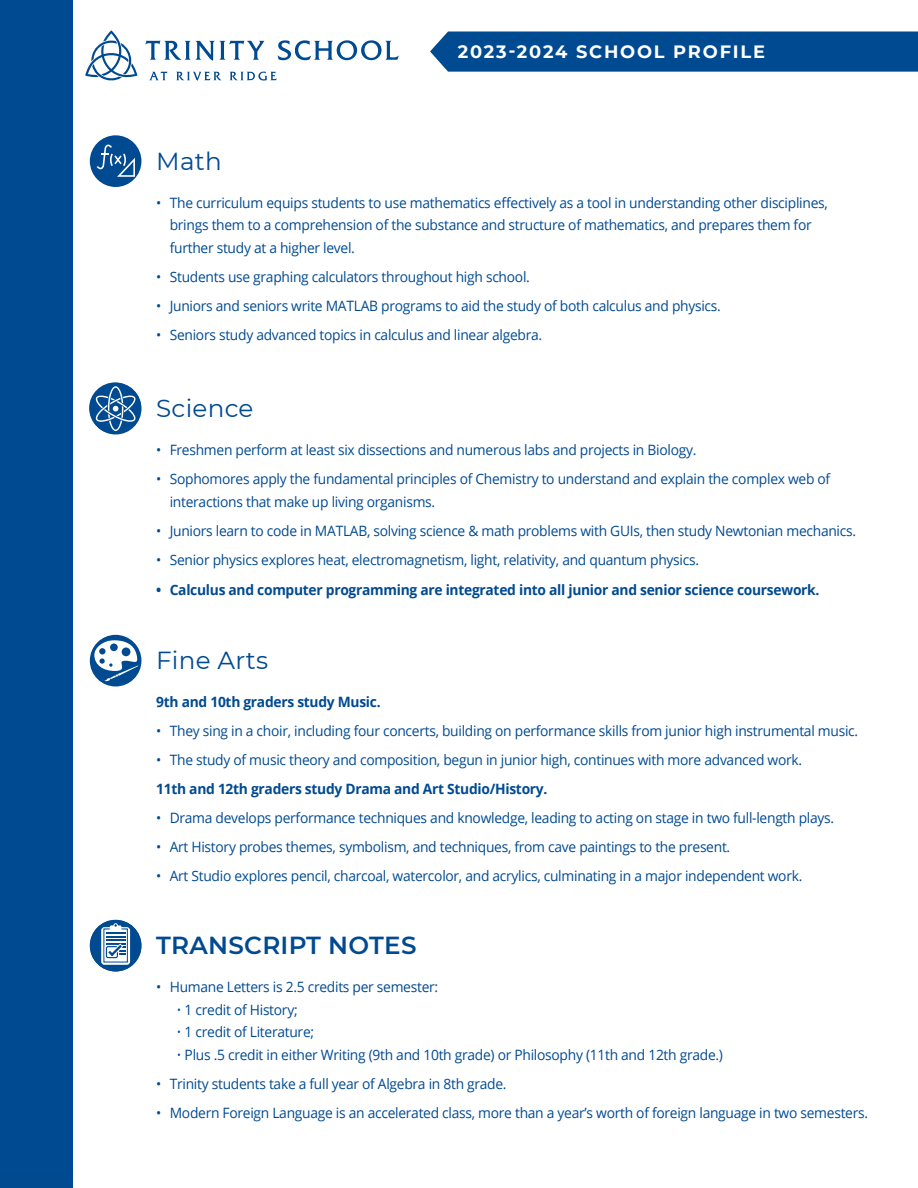
<style>
.page{position:relative;width:918px;height:1188px;background:#fff}
.page>*{position:absolute;margin:0;border:0;box-sizing:border-box;transform-origin:0 0}
.t1{font:24.6px "Montserrat";letter-spacing:.01em;color:#004a91}
.t2{font:600 24.6px "Montserrat";letter-spacing:.01em;color:#004a91}
.t3{font:700 17.85px "Montserrat";letter-spacing:.1em;color:#fff}
.t4{font:14.25px/22.5px "Open Sans";letter-spacing:-.02em;color:#004a91}
.t5{font:700 14.25px "Open Sans";letter-spacing:-.02em;color:#004a91}
.s1{font-weight:300}
</style>
<div class="page">
<div style="left:0;top:0;width:72px;height:1188px;background:#004a91"></div>
<div style="left:430px;top:31px;width:488px;height:41px;background:#004a91"></div>
<svg style="left:85px;top:30px;width:52px;height:51px"></svg>
<svg style="left:145px;top:41px;width:119px;height:20px"></svg>
<svg style="left:278px;top:40px;width:121px;height:20px"></svg>
<svg style="left:149px;top:72px;width:18px;height:8px"></svg>
<svg style="left:176px;top:72px;width:46px;height:9px"></svg>
<svg style="left:230px;top:72px;width:47px;height:9px"></svg>
<div style="left:90px;top:135px;width:51px;height:52px;background:#004a91;border-radius:50%"></div>
<svg style="left:97px;top:144px;width:38px;height:33px"></svg>
<div style="left:90px;top:383px;width:51px;height:51px;background:#004a91;border-radius:50%"></div>
<svg style="left:95px;top:386px;width:41px;height:45px"></svg>
<div style="left:90px;top:635px;width:51px;height:51px;background:#004a91;border-radius:50%"></div>
<svg style="left:94px;top:640px;width:47px;height:42px"></svg>
<div style="left:90px;top:920px;width:51px;height:51px;background:#004a91;border-radius:50%"></div>
<div style="left:90px;top:920px;width:51px;height:51px;border:2px solid #004a91;border-radius:50%"></div>
<div style="left:101px;top:927px;width:29px;height:38px;border:2px solid #fff;border-radius:2px"></div>
<svg style="left:104px;top:929px;width:24px;height:33px"></svg>
<svg style="left:105px;top:945px;width:14px;height:14px"></svg>
<div style="left:106px;top:946px;width:12px;height:12px;border:1px solid #004a91;border-radius:2px"></div>
<svg style="left:106px;top:923px;width:19px;height:34px"></svg>
<div style="left:0;top:1178px;width:918px;height:10px;background:#fff"></div>
<h1 class="t1" style="left:156px;top:144px;width:67px">Math</h1>
<p class="t3" style="left:458px;top:39px;width:309px">2023-2024 SCHOOL PROFILE</p>
<p class="t4" style="left:170px;top:191px;width:660px;text-indent:-14px">• The curriculum equips students to use mathematics effectively as a tool in understanding other disciplines, brings them to a comprehension of the substance and structure of mathematics, and prepares them for further study at a higher level.</p>
<p class="t4" style="left:156px;top:265px;width:375px">• Students use graphing calculators throughout high school.</p>
<p class="t4" style="left:156px;top:294px;width:566px">• Juniors and seniors write MATLAB programs to aid the study of both calculus and physics.</p>
<p class="t4" style="left:156px;top:324px;width:387px">• Seniors study advanced topics in calculus and linear algebra.</p>
<h1 class="t1" style="left:156px;top:392px;width:99px">Science</h1>
<p class="t4" style="left:156px;top:438px;width:542px">• Freshmen perform at least six dissections and numerous labs and projects in Biology.</p>
<p class="t4" style="left:170px;top:468px;width:662px;text-indent:-14px">• Sophomores apply the fundamental principles of Chemistry to understand and explain the complex web of interactions that make up living organisms.</p>
<p class="t4" style="left:156px;top:519px;width:701px">• Juniors learn to code in MATLAB, solving science &amp; math problems with GUIs, then study Newtonian mechanics.</p>
<p class="t4" style="left:156px;top:549px;width:544px">• Senior physics explores heat, electromagnetism, light, relativity, and quantum physics.</p>
<p class="t5" style="left:156px;top:579px;width:665px">• Calculus and computer programming are integrated into all junior and senior science coursework.</p>
<h1 class="t1" style="left:156px;top:644px;width:113px">Fine Arts</h1>
<p class="t5" style="left:156px;top:692px;width:226px">9th and 10th graders study Music.</p>
<p class="t4" style="left:156px;top:719px;width:703px">• They sing in a choir, including four concerts, building on performance skills from junior high instrumental music.</p>
<p class="t4" style="left:156px;top:748px;width:647px">• The study of music theory and composition, begun in junior high, continues with more advanced work.</p>
<p class="t5" style="left:156px;top:779px;width:393px">11th and 12th graders study Drama and Art Studio/History.</p>
<p class="t4" style="left:156px;top:806px;width:680px">• Drama develops performance techniques and knowledge, leading to acting on stage in two full-length plays.</p>
<p class="t4" style="left:156px;top:835px;width:576px">• Art History probes themes, symbolism, and techniques, from cave paintings to the present.</p>
<p class="t4" style="left:156px;top:864px;width:648px">• Art Studio explores pencil, charcoal, watercolor, and acrylics, culminating in a major independent work.</p>
<h1 class="t2" style="left:156px;top:928px;width:262px">TRANSCRIPT NOTES</h1>
<p class="t4" style="left:156px;top:975px;width:283px">• Humane Letters is 2.5 credits per semester:</p>
<p class="t4" style="left:176px;top:998px;width:123px"><span class="s1">•</span> 1 credit of History;</p>
<p class="t4" style="left:176px;top:1020px;width:139px"><span class="s1">•</span> 1 credit of Literature;</p>
<p class="t4" style="left:176px;top:1043px;width:548px"><span class="s1">•</span> Plus .5 credit in either Writing (9th and 10th grade) or Philosophy (11th and 12th grade.)</p>
<p class="t4" style="left:156px;top:1072px;width:352px">• Trinity students take a full year of Algebra in 8th grade.</p>
<p class="t4" style="left:156px;top:1101px;width:713px">• Modern Foreign Language is an accelerated class, more than a year’s worth of foreign language in two semesters.</p>
</div>
